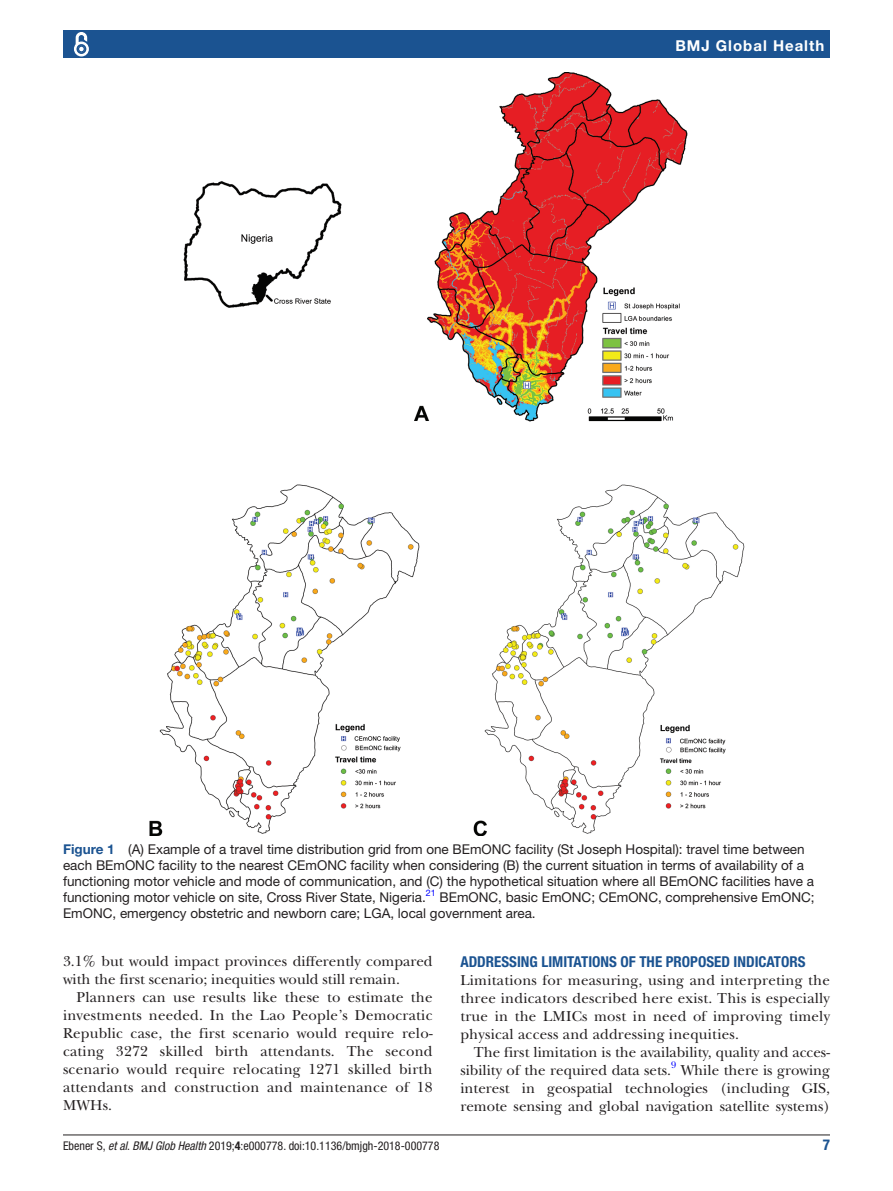
<style>
.page{position:relative;width:893px;height:1191px;background:#fff}
.page>*{position:absolute;margin:0;border:0;box-sizing:border-box;transform-origin:0 0}
.t1{font:15px/18px "New Baskerville";color:#231f20;text-align:justify}
.t2{font:700 condensed 15px "Helvetica Neue LT Std";color:#1b5391}
.t3{font:700 15px "Helvetica Neue LT Std";letter-spacing:.065em;color:#fff}
.t4{font:13.5px/16.2px "Helvetica Neue LT Std";color:#231f20}
.t5{font:condensed 12px "Helvetica Neue LT Std";color:#231f20}
.t6{font:9px "Helvetica Neue LT Std";color:#00f}
.s1{font-weight:700;color:#1b5391}
.s2{font-style:italic}
.s3{font-weight:700}
</style>
<div class="page">
<hr style="left:63px;top:1134px;width:767px;height:1px;background:#231f20">
<div style="left:63px;top:31px;width:767px;height:27px;background:#1b5391"></div>
<svg style="left:74px;top:32px;width:15px;height:25px"></svg>
<div style="left:78px;top:45px;width:7px;height:8px;border:1px solid #1b5391;border-radius:50%"></div>
<img style="left:149px;top:73px;width:595px;height:763px">
<p class="t3" style="left:675px;top:36px;width:150px">BMJ Global Health</p>
<p class="t4" style="left:63px;top:840px;width:753px"><span class="s1">Figure 1</span> (A) Example of a travel time distribution grid from one BEmONC facility (St Joseph Hospital): travel time between each BEmONC facility to the nearest CEmONC facility when considering (B) the current situation in terms of availability of a functioning motor vehicle and mode of communication, and (C) the hypothetical situation where all BEmONC facilities have a functioning motor vehicle on site, Cross River State, Nigeria.</p>
<p class="t6" style="left:426px;top:887px;width:11px">21</p>
<p class="t4" style="left:63px;top:889px;width:753px;text-indent:376px">BEmONC, basic EmONC; CEmONC, comprehensive EmONC;<br>EmONC, emergency obstetric and newborn care; LGA, local government area.</p>
<p class="t1" style="left:63px;top:952px;width:371px">3.1% but would impact provinces differently compared with the first scenario; inequities would still remain.</p>
<p class="t1" style="left:63px;top:988px;width:371px;text-indent:14px">Planners can use results like these to estimate the investments needed. In the Lao People’s Democratic Republic case, the first scenario would require relo&shy;cating 3272 skilled birth attendants. The second scenario would require relocating 1271 skilled birth attendants and construction and maintenance of 18<br>MWHs.</p>
<p class="t2" style="left:460px;top:952px;width:110px">ADDRESSING LIMITATI</p>
<p class="t2" style="left:592px;top:952px;width:170px">ONS OF THE PROPOSED INDICAT</p>
<p class="t2" style="left:781px;top:952px;width:26px">ORS</p>
<p class="t1" style="left:460px;top:971px;width:371px">Limitations for measuring, using and interpreting the three indicators described here exist. This is especially true in the LMICs most in need of improving timely physical access and addressing inequities.</p>
<p class="t1" style="left:460px;top:1043px;width:371px;text-indent:14px">The first limitation is the availability, quality and acces&shy;sibility of the required data sets.<sup>9</sup> While there is growing interest in geospatial technologies (including GIS, remote sensing and global navigation satellite systems)</p>
<p class="t5" style="left:63px;top:1138px;width:378px">Ebener S, <span class="s2">et al</span>. <span class="s2">BMJ Glob Health</span> 2019;<span class="s3">4</span>:e000778. doi:10.1136/bmjgh-2018-000778</p>
<p class="t2" style="left:823px;top:1135px;width:9px">7</p>
</div>
